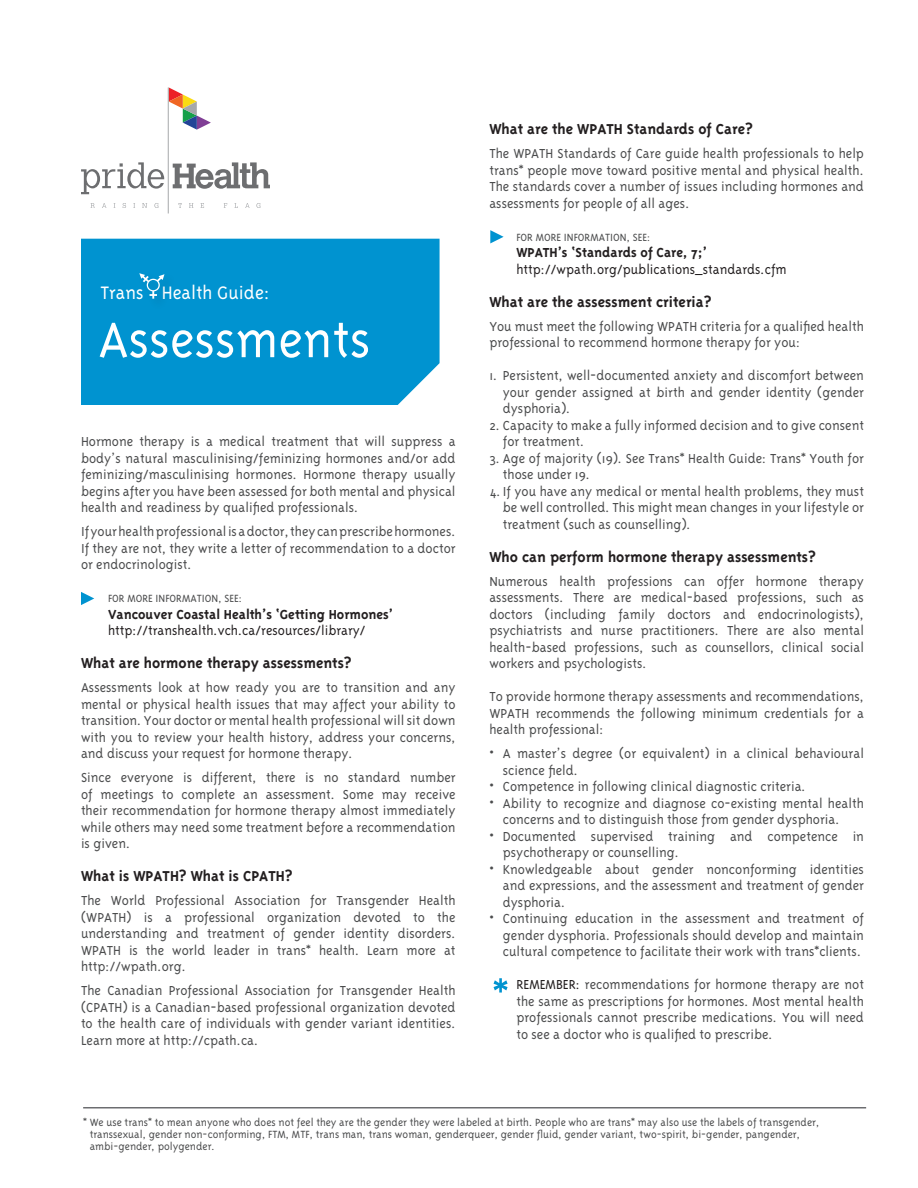
<style>
.page{position:relative;width:918px;height:1188px;background:#fff}
.page>*{position:absolute;margin:0;border:0;box-sizing:border-box;transform-origin:0 0}
.t1{font:57.3px "Triplex";color:#fff}
.t2{font:20.7px "Triplex";color:#fff}
.t3{font:700 16.5px "Triplex";color:#231f20}
.t4{font:300 15px/16.5px "Triplex";color:#4b4c4d;text-align:justify}
.t5{font:15px/16.5px "Triplex";color:#4b4c4d;text-align:justify}
.t6{font:300 15px "Triplex";color:#231f20}
.t7{font:700 15px "Triplex";color:#231f20}
.t8{font:300 12px/12px "Triplex";color:#4b4c4d}
.t9{font:12px "Triplex";color:#4b4c4d}
.s1{color:#231f20}
</style>
<div class="page">
<div style="left:81px;top:239px;width:359px;height:166px;background:#0093d0"></div>
<div style="left:137px;top:271px;width:40px;height:40px;background:#0093d0"></div>
<svg style="left:139px;top:273px;width:25px;height:26px"></svg>
<svg style="left:494px;top:978px;width:14px;height:15px"></svg>
<svg style="left:81px;top:592px;width:13px;height:13px"></svg>
<svg style="left:490px;top:230px;width:14px;height:13px"></svg>
<svg style="left:91px;top:203px;width:4px;height:5px"></svg>
<svg style="left:102px;top:203px;width:4px;height:5px"></svg>
<svg style="left:123px;top:203px;width:3px;height:5px"></svg>
<svg style="left:142px;top:203px;width:5px;height:5px"></svg>
<svg style="left:154px;top:203px;width:4px;height:5px"></svg>
<svg style="left:178px;top:203px;width:4px;height:5px"></svg>
<svg style="left:189px;top:203px;width:4px;height:5px"></svg>
<svg style="left:200px;top:203px;width:4px;height:5px"></svg>
<svg style="left:245px;top:203px;width:5px;height:5px"></svg>
<svg style="left:256px;top:203px;width:4px;height:5px"></svg>
<svg style="left:169px;top:87px;width:42px;height:43px"></svg>
<hr style="left:168px;top:87px;width:1px;height:126px;background:#a6a8aa">
<svg style="left:81px;top:162px;width:83px;height:32px"></svg>
<svg style="left:173px;top:162px;width:97px;height:27px"></svg>
<hr style="left:83px;top:1107px;width:783px;height:1px;background:#6c6d70">
<p class="t2" style="left:100px;top:281px;width:171px">Trans Health Guide:</p>
<p class="t1" style="left:98px;top:308px;width:274px">Assessments</p>
<p class="t4" style="left:81px;top:433px;width:376px">Hormone therapy is a medical treatment that will suppress a body’s natural masculinising/feminizing hormones and/or add feminizing/masculinising hormones. Hormone therapy usually begins after you have been assessed for both mental and physical health and readiness by qualified professionals.</p>
<p class="t4" style="left:81px;top:523px;width:376px">If your health professional is a doctor, they can prescribe hormones.<br>If they are not, they write a letter of recommendation to a doctor or endocrinologist.</p>
<p class="t9" style="left:108px;top:592px;width:136px">FOR MORE INFORMATION, SEE:</p>
<p class="t7" style="left:108px;top:606px;width:287px">Vancouver Coastal Health’s ‘Getting Hormones’</p>
<p class="t6" style="left:108px;top:622px;width:259px">http://transhealth.vch.ca/resources/library/</p>
<p class="t3" style="left:81px;top:654px;width:272px">What are hormone therapy assessments?</p>
<p class="t4" style="left:81px;top:679px;width:376px">Assessments look at how ready you are to transition and any mental or physical health issues that may affect your ability to transition. Your doctor or mental health professional will sit down with you to review your health history, address your concerns, and discuss your request for hormone therapy.</p>
<p class="t4" style="left:81px;top:769px;width:376px">Since everyone is different, there is no standard number of meetings to complete an assessment. Some may receive their recommendation for hormone therapy almost immediately while others may need some treatment before a recommendation is given.</p>
<p class="t3" style="left:81px;top:867px;width:213px">What is WPATH? What is CPATH?</p>
<p class="t4" style="left:81px;top:892px;width:376px">The World Professional Association for Transgender Health (WPATH) is a professional organization devoted to the understanding and treatment of gender identity disorders.<br>WPATH is the world leader in trans* health. Learn more at http://wpath.org.</p>
<p class="t4" style="left:81px;top:982px;width:376px">The Canadian Professional Association for Transgender Health (CPATH) is a Canadian-based professional organization devoted to the health care of individuals with gender variant identities.<br>Learn more at http://cpath.ca.</p>
<p class="t3" style="left:489px;top:120px;width:265px">What are the WPATH Standards of Care?</p>
<p class="t4" style="left:489px;top:145px;width:376px">The WPATH Standards of Care guide health professionals to help trans* people move toward positive mental and physical health.<br>The standards cover a number of issues including hormones and assessments for people of all ages.</p>
<p class="t9" style="left:516px;top:230px;width:136px">FOR MORE INFORMATION, SEE:</p>
<p class="t7" style="left:516px;top:244px;width:192px">WPATH’s ‘Standards of Care, 7;’</p>
<p class="t6" style="left:516px;top:261px;width:272px">http://wpath.org/publications_standards.cfm</p>
<p class="t3" style="left:489px;top:292px;width:224px">What are the assessment criteria?</p>
<p class="t4" style="left:489px;top:317px;width:376px">You must meet the following WPATH criteria for a qualified health professional to recommend hormone therapy for you:</p>
<p class="t4" style="left:503px;top:367px;width:363px;text-indent:-14px">1. Persistent, well-documented anxiety and discomfort between your gender assigned at birth and gender identity (gender dysphoria).</p>
<p class="t4" style="left:503px;top:416px;width:363px;text-indent:-14px">2. Capacity to make a fully informed decision and to give consent for treatment.</p>
<p class="t4" style="left:503px;top:449px;width:363px;text-indent:-14px">3. Age of majority (19). See Trans* Health Guide: Trans* Youth for those under 19.</p>
<p class="t4" style="left:503px;top:482px;width:363px;text-indent:-14px">4. If you have any medical or mental health problems, they must be well controlled. This might mean changes in your lifestyle or treatment (such as counselling).</p>
<p class="t3" style="left:489px;top:547px;width:328px">Who can perform hormone therapy assessments?</p>
<p class="t4" style="left:489px;top:572px;width:376px">Numerous health professions can offer hormone therapy assessments. There are medical-based professions, such as doctors (including family doctors and endocrinologists), psychiatrists and nurse practitioners. There are also mental health-based professions, such as counsellors, clinical social workers and psychologists.</p>
<p class="t4" style="left:489px;top:688px;width:376px">To provide hormone therapy assessments and recommendations, WPATH recommends the following minimum credentials for a health professional:</p>
<p class="t4" style="left:503px;top:745px;width:363px;text-indent:-14px">• A master’s degree (or equivalent) in a clinical behavioural science field.</p>
<p class="t4" style="left:489px;top:778px;width:318px">• Competence in following clinical diagnostic criteria.</p>
<p class="t4" style="left:503px;top:794px;width:363px;text-indent:-14px">• Ability to recognize and diagnose co-existing mental health concerns and to distinguish those from gender dysphoria.</p>
<p class="t4" style="left:503px;top:827px;width:363px;text-indent:-14px">• Documented supervised training and competence in psychotherapy or counselling.</p>
<p class="t4" style="left:503px;top:860px;width:363px;text-indent:-14px">• Knowledgeable about gender nonconforming identities and expressions, and the assessment and treatment of gender dysphoria.</p>
<p class="t4" style="left:503px;top:910px;width:363px;text-indent:-14px">• Continuing education in the assessment and treatment of gender dysphoria. Professionals should develop and maintain cultural competence to facilitate their work with trans*clients.</p>
<p class="t5" style="left:516px;top:976px;width:349px"><span class="s1">REMEMBER:</span> recommendations for hormone therapy are not the same as prescriptions for hormones. Most mental health professionals cannot prescribe medications. You will need to see a doctor who is qualified to prescribe.</p>
<p class="t8" style="left:90px;top:1116px;width:731px;text-indent:-7px">* We use trans* to mean anyone who does not feel they are the gender they were labeled at birth. People who are trans* may also use the labels of transgender, transsexual, gender non-conforming, FTM, MTF, trans man, trans woman, genderqueer, gender fluid, gender variant, two-spirit, bi-gender, pangender, ambi-gender, polygender.</p>
</div>
